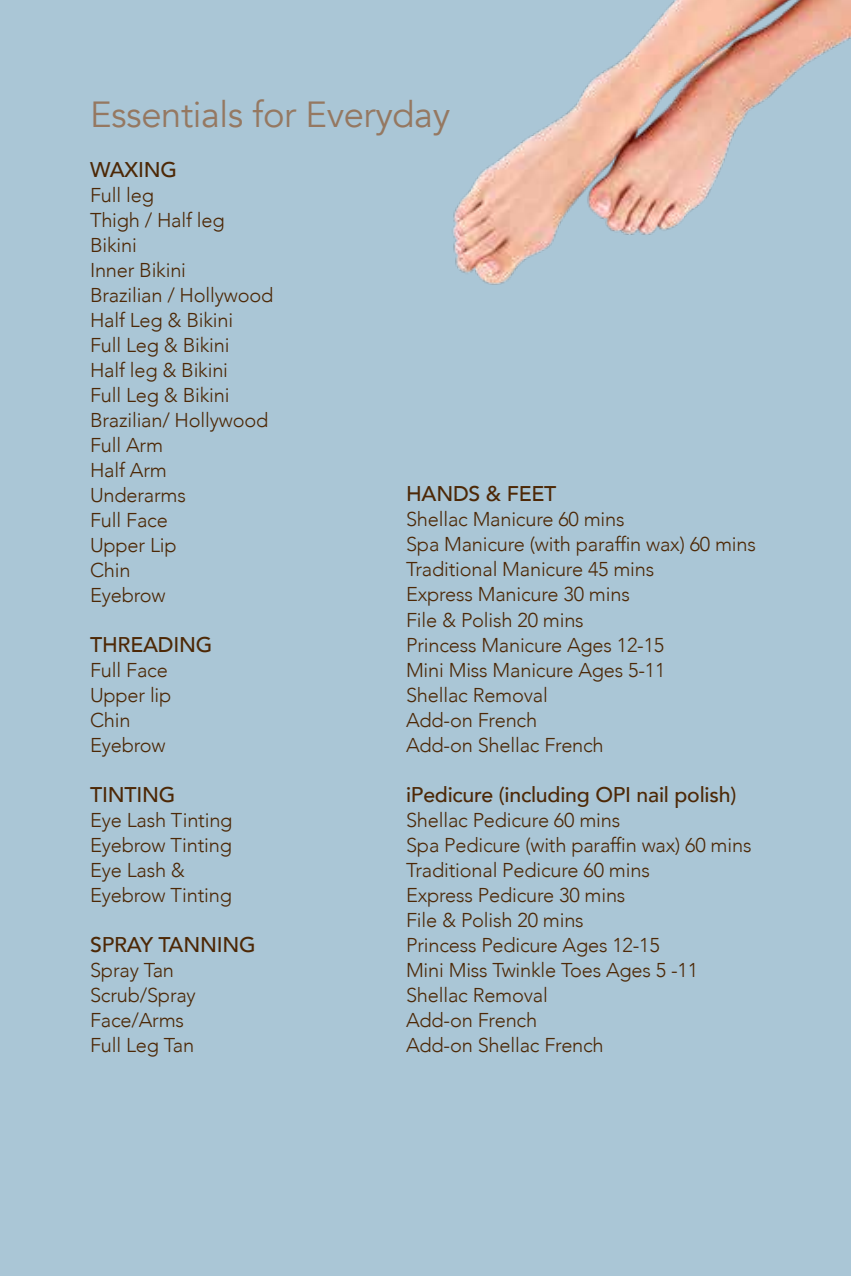
<style>
.page{position:relative;width:851px;height:1276px;background:#fff}
.page>*{position:absolute;margin:0;border:0;box-sizing:border-box;transform-origin:0 0}
.t1{font:36.25px "Avenir";letter-spacing:-.01em;color:#957861}
.t2{font:500 21.25px "Avenir";letter-spacing:-.01em;color:#4d2806}
.t3{font:300 20px/25px "Avenir";letter-spacing:-.01em;color:#4d2806}
</style>
<div class="page">
<div style="left:0;top:0;width:850px;height:1276px;background:#aac6d6"></div>
<img style="left:453px;top:0;width:397px;height:285px">
<h1 class="t1" style="left:90px;top:93px;width:361px">Essentials for Everyday</h1>
<p class="t2" style="left:90px;top:151px;width:88px">WAXING</p>
<p class="t3" style="left:90px;top:182px;width:185px">Full leg<br>Thigh / Half leg<br>Bikini<br>Inner Bikini<br>Brazilian / Hollywood<br>Half Leg &amp; Bikini<br>Full Leg &amp; Bikini<br>Half leg &amp; Bikini<br>Full Leg &amp; Bikini<br>Brazilian/ Hollywood<br>Full Arm<br>Half Arm<br>Underarms<br>Full Face<br>Upper Lip<br>Chin<br>Eyebrow</p>
<p class="t2" style="left:90px;top:626px;width:124px">THREADING</p>
<p class="t3" style="left:90px;top:657px;width:83px">Full Face<br>Upper lip<br>Chin<br>Eyebrow</p>
<p class="t2" style="left:90px;top:776px;width:87px">TINTING</p>
<p class="t3" style="left:90px;top:807px;width:144px">Eye Lash Tinting<br>Eyebrow Tinting<br>Eye Lash &amp;<br>Eyebrow Tinting</p>
<p class="t2" style="left:90px;top:926px;width:167px">SPRAY TANNING</p>
<p class="t3" style="left:90px;top:957px;width:107px">Spray Tan<br>Scrub/Spray<br>Face/Arms<br>Full Leg Tan</p>
<p class="t2" style="left:406px;top:476px;width:152px">HANDS &amp; FEET</p>
<p class="t3" style="left:406px;top:507px;width:351px">Shellac Manicure 60 mins<br>Spa Manicure (with paraffin wax) 60 mins<br>Traditional Manicure 45 mins<br>Express Manicure 30 mins<br>File &amp; Polish 20 mins<br>Princess Manicure Ages 12-15<br>Mini Miss Manicure Ages 5-11<br>Shellac Removal<br>Add-on French<br>Add-on Shellac French</p>
<p class="t2" style="left:406px;top:776px;width:331px">iPedicure (including OPI nail polish)</p>
<p class="t3" style="left:406px;top:807px;width:347px">Shellac Pedicure 60 mins<br>Spa Pedicure (with paraffin wax) 60 mins<br>Traditional Pedicure 60 mins<br>Express Pedicure 30 mins<br>File &amp; Polish 20 mins<br>Princess Pedicure Ages 12-15<br>Mini Miss Twinkle Toes Ages 5 -11<br>Shellac Removal<br>Add-on French<br>Add-on Shellac French</p>
</div>
